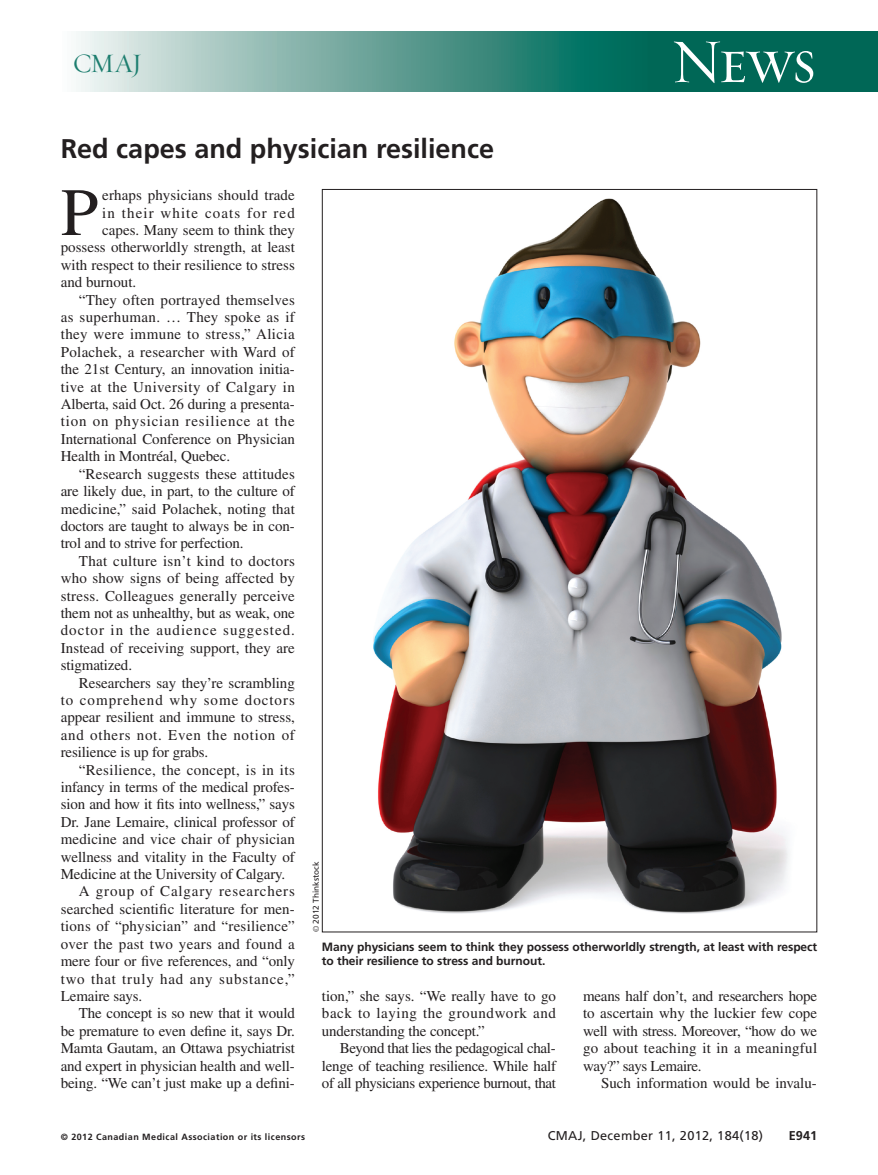
<style>
.page{position:relative;width:878px;height:1175px;background:#fff}
.page>*{position:absolute;margin:0;border:0;box-sizing:border-box;transform-origin:0 0}
.t1{font:67.5px "Times LT Std";color:#231f20}
.t2{font:63px "Requiem Display HTF Small Caps";color:#fff}
.t3{font:700 27px "Frutiger LT Std";color:#231f20}
.t4{font:27px "Requiem Display HTF Roman";color:#1d7e6f}
.t5{font:15px/17.4px "Times LT Std";color:#231f20;text-align:justify}
.t6{font:15px "Times LT Std";letter-spacing:.025em;color:#231f20}
.t7{font:15px "Times LT Std";letter-spacing:.055em;color:#231f20}
.t8{font:15px "Times LT Std";letter-spacing:.02em;color:#231f20}
.t9{font:15px "Times LT Std";letter-spacing:.065em;color:#231f20}
.t10{font:15px "Times LT Std";letter-spacing:.03em;color:#231f20}
.t11{font:15px "Times LT Std";letter-spacing:.035em;color:#231f20}
.t12{font:15px "Times LT Std";letter-spacing:.05em;color:#231f20}
.t13{font:15px "Times LT Std";letter-spacing:.075em;color:#231f20}
.t14{font:12.75px "Frutiger LT Std";letter-spacing:.025em;color:#231f20}
.t15{font:700 12.75px "Frutiger LT Std";color:#231f20}
.t16{font:700 12px/14.2px "Frutiger LT Std";letter-spacing:-.005em;color:#231f20}
.t17{font:700 9px "Frutiger LT Std";letter-spacing:.05em;color:#231f20}
.t18{font:8.25px "Frutiger LT Std";color:#231f20}
.s1{font-family:"Times"}
</style>
<div class="page">
<div style="left:618px;top:32px;width:260px;height:60px;background:#006756"></div>
<div style="left:61px;top:32px;width:586px;height:60px;background:linear-gradient(to right,#f5f3f2,#006150)"></div>
<img style="left:373px;top:198px;width:416px;height:716px">
<h3 class="t4" style="left:73px;top:47px;width:71px">CMAJ</h3>
<h3 class="t3" style="left:61px;top:138px;width:435px">Red capes and physician resilience</h3>
<h2 class="t2" style="left:670px;top:23px;width:147px">News</h2>
<h1 class="t1" style="left:61px;top:189px;width:39px">P</h1>
<p class="t5" style="left:102px;top:188px;width:194px">erhaps physicians should trade</p>
<p class="t13" style="left:102px;top:207px;width:194px">in their white coats for red</p>
<p class="t5" style="left:102px;top:223px;width:194px">capes. Many seem to think they</p>
<p class="t5" style="left:61px;top:240px;width:236px">possess otherworldly strength, at least</p>
<p class="t5" style="left:61px;top:258px;width:235px">with respect to their resilience to stress</p>
<p class="t5" style="left:61px;top:275px;width:77px">and burnout.</p>
<p class="t8" style="left:79px;top:294px;width:217px">“They often portrayed themselves</p>
<p class="t6" style="left:61px;top:312px;width:235px">as superhuman. … They spoke as if</p>
<p class="t10" style="left:61px;top:329px;width:235px">they were immune to stress,” Alicia</p>
<p class="t8" style="left:61px;top:346px;width:235px">Polachek, a researcher with Ward of</p>
<p class="t5" style="left:61px;top:362px;width:235px">the 21st Century, an innovation initia-</p>
<p class="t11" style="left:61px;top:381px;width:235px">tive at the University of Calgary in</p>
<p class="t5" style="left:61px;top:397px;width:235px">Alberta, said Oct. 26 during a presenta-</p>
<p class="t7" style="left:61px;top:416px;width:235px">tion on physician resilience at the</p>
<p class="t5" style="left:61px;top:432px;width:235px">International Conference on Physician</p>
<p class="t5" style="left:61px;top:449px;width:171px">Health in Montréal, Quebec.</p>
<p class="t5" style="left:79px;top:466px;width:218px">“Research suggests these attitudes</p>
<p class="t5" style="left:61px;top:484px;width:236px">are likely due, in part, to the culture of</p>
<p class="t5" style="left:61px;top:501px;width:236px">medicine,” said Polachek, noting that</p>
<p class="t5" style="left:61px;top:519px;width:235px">doctors are taught to always be in con-</p>
<p class="t5" style="left:61px;top:536px;width:184px">trol and to strive for perfection.</p>
<p class="t6" style="left:79px;top:555px;width:218px">That culture isn’t kind to doctors</p>
<p class="t5" style="left:61px;top:571px;width:236px">who show signs of being affected by</p>
<p class="t5" style="left:61px;top:588px;width:235px">stress. Colleagues generally perceive</p>
<p class="t5" style="left:61px;top:606px;width:236px">them not as unhealthy, but as weak, one</p>
<p class="t9" style="left:61px;top:625px;width:235px">doctor in the audience suggested.</p>
<p class="t5" style="left:61px;top:640px;width:235px">Instead of receiving support, they are</p>
<p class="t5" style="left:61px;top:658px;width:73px">stigmatized.</p>
<p class="t5" style="left:79px;top:675px;width:217px">Researchers say they’re scrambling</p>
<p class="t9" style="left:61px;top:694px;width:235px">to comprehend why some doctors</p>
<p class="t5" style="left:61px;top:710px;width:236px">appear resilient and immune to stress,</p>
<p class="t12" style="left:61px;top:729px;width:236px">and others not. Even the notion of</p>
<p class="t5" style="left:61px;top:745px;width:149px">resilience is up for grabs.</p>
<p class="t6" style="left:79px;top:764px;width:218px">“Resilience, the concept, is in its</p>
<p class="t5" style="left:61px;top:780px;width:235px">infancy in terms of the medical profes-</p>
<p class="t5" style="left:61px;top:797px;width:235px">sion and how it fits into wellness,” says</p>
<p class="t5" style="left:61px;top:814px;width:235px">Dr. Jane Lemaire, clinical professor of</p>
<p class="t5" style="left:61px;top:832px;width:236px">medicine and vice chair of physician</p>
<p class="t5" style="left:61px;top:849px;width:235px">wellness and vitality in the Faculty of</p>
<p class="t5" style="left:61px;top:867px;width:226px">Medicine at the University of Calgary.</p>
<p class="t7" style="left:79px;top:886px;width:218px">A group of Calgary researchers</p>
<p class="t5" style="left:61px;top:901px;width:235px">searched scientific literature for men-</p>
<p class="t5" style="left:61px;top:919px;width:236px">tions of “physician” and “resilience”</p>
<p class="t6" style="left:61px;top:938px;width:235px">over the past two years and found a</p>
<p class="t5" style="left:61px;top:954px;width:235px">mere four or five references, and “only</p>
<p class="t7" style="left:61px;top:973px;width:236px">two that truly had any substance,”</p>
<p class="t5" style="left:61px;top:988px;width:83px">Lemaire says.</p>
<p class="t5" style="left:79px;top:1006px;width:217px">The concept is so new that it would</p>
<p class="t5" style="left:61px;top:1023px;width:235px">be premature to even define it, says Dr.</p>
<p class="t5" style="left:61px;top:1041px;width:235px">Mamta Gautam, an Ottawa psychiatrist</p>
<p class="t5" style="left:61px;top:1058px;width:235px">and expert in physician health and well-</p>
<p class="t5" style="left:61px;top:1075px;width:235px">being. “We can’t just make up a defini-</p>
<p class="t18" style="left:312px;top:932px;width:72px;rotate:-90deg"><span class="s1">©</span> 2012 Thinkstock</p>
<p class="t16" style="left:322px;top:940px;width:496px">Many physicians seem to think they possess otherworldly strength, at least with respect to their resilience to stress and burnout.</p>
<p class="t5" style="left:322px;top:988px;width:236px">tion,” she says. “We really have to go back to laying the groundwork and understanding the concept.”</p>
<p class="t5" style="left:322px;top:1041px;width:236px;text-indent:18px">Beyond that lies the pedagogical chal&shy;lenge of teaching resilience. While half of all physicians experience burnout, that</p>
<p class="t5" style="left:583px;top:988px;width:236px">means half don’t, and researchers hope to ascertain why the luckier few cope well with stress. Moreover, “how do we go about teaching it in a meaningful way?” says Lemaire.</p>
<p class="t5" style="left:601px;top:1075px;width:217px">Such information would be invalu-</p>
<p class="t17" style="left:61px;top:1132px;width:246px">© 2012 Canadian Medical Association or its licensors</p>
<p class="t14" style="left:547px;top:1130px;width:217px">CMAJ, December 11, 2012, 184(18)</p>
<p class="t15" style="left:788px;top:1130px;width:30px">E941</p>
</div>
